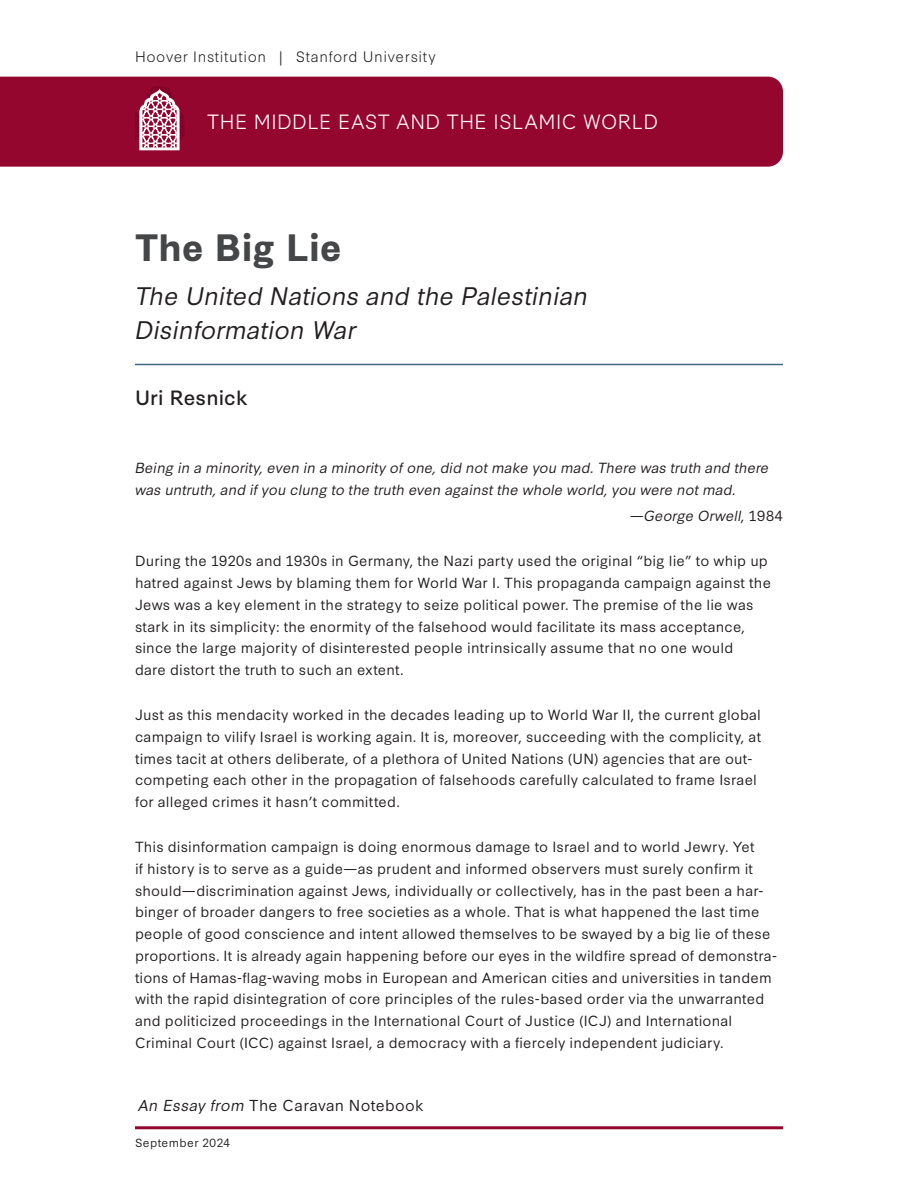
<style>
.page{position:relative;width:918px;height:1188px;background:#fff}
.page>*{position:absolute;margin:0;border:0;box-sizing:border-box;transform-origin:0 0}
.t1{font:700 36px "Synthese";letter-spacing:.005em;color:#454647}
.t2{font:italic 24px/34.5px "Synthese";letter-spacing:-.005em;color:#231f20}
.t3{font:300 19.5px "Synthese";letter-spacing:.02em;color:#fff}
.t4{font:19.5px "Synthese";letter-spacing:.005em;color:#231f20}
.t5{font:15px "Synthese";letter-spacing:.02em;color:#231f20}
.t6{font:300 14.25px "Synthese";letter-spacing:.04em;color:#231f20}
.t7{font:13.8px/21.8px "Synthese";letter-spacing:.01em;color:#231f20}
.t8{font:italic 13.8px/21.8px "Synthese";letter-spacing:-.005em;color:#231f20}
.t9{font:11.25px "Synthese";letter-spacing:.035em;color:#231f20}
.s1{font-style:normal}
.s2{font-style:italic}
</style>
<div class="page">
<div style="left:0;top:77px;width:783px;height:90px;background:#95062f"></div>
<svg style="left:135px;top:85px;width:50px;height:65px"></svg>
<hr style="left:135px;top:1126px;width:648px;height:3px;background:#95062f">
<hr style="left:135px;top:364px;width:648px;height:1px;background:#40687e">
<p class="t6" style="left:135px;top:45px;width:302px">Hoover Institution | Stanford University</p>
<h3 class="t3" style="left:207px;top:105px;width:453px">THE MIDDLE EAST AND THE ISLAMIC WORLD</h3>
<h1 class="t1" style="left:135px;top:219px;width:208px">The Big Lie</h1>
<h2 class="t2" style="left:135px;top:276px;width:455px">The United Nations and the Palestinian<br>Disinformation War</h2>
<h3 class="t4" style="left:135px;top:382px;width:114px">Uri Resnick</h3>
<p class="t8" style="left:135px;top:456px;width:636px">Being in a minority, even in a minority of one, did not make you mad. There was truth and there was untruth, and if you clung to the truth even against the whole world, you were not mad.</p>
<p class="t8" style="left:630px;top:504px;width:155px">—George Orwell<span class="s1">, 1984</span></p>
<p class="t7" style="left:135px;top:549px;width:638px">During the 1920s and 1930s in Germany, the Nazi party used the original “big lie” to whip up hatred against Jews by blaming them for World War I. This propaganda campaign against the Jews was a key element in the strategy to seize political power. The premise of the lie was stark in its simplicity: the enormity of the falsehood would facilitate its mass acceptance, since the large majority of disinterested people intrinsically assume that no one would<br>dare distort the truth to such an extent.</p>
<p class="t7" style="left:135px;top:703px;width:628px">Just as this mendacity worked in the decades leading up to World War II, the current global campaign to vilify Israel is working again. It is, moreover, succeeding with the complicity, at times tacit at others deliberate, of a plethora of United Nations (UN) agencies that are out&shy;competing each other in the propagation of falsehoods carefully calculated to frame Israel for alleged crimes it hasn’t committed.</p>
<p class="t7" style="left:135px;top:835px;width:644px">This disinformation campaign is doing enormous damage to Israel and to world Jewry. Yet<br>if history is to serve as a guide—as prudent and informed observers must surely confrm it should—discrimination against Jews, individually or collectively, has in the past been a har&shy;binger of broader dangers to free societies as a whole. That is what happened the last time people of good conscience and intent allowed themselves to be swayed by a big lie of these proportions. It is already again happening before our eyes in the wildfre spread of demonstra&shy;tions of Hamas-fag-waving mobs in European and American cities and universities in tandem with the rapid disintegration of core principles of the rules-based order via the unwarranted and politicized proceedings in the International Court of Justice (ICJ) and International Criminal Court (ICC) against Israel, a democracy with a fercely independent judiciary.</p>
<p class="t5" style="left:138px;top:1093px;width:287px"><span class="s2">An Essay from</span> The Caravan Notebook</p>
<p class="t9" style="left:135px;top:1134px;width:97px">September 2024</p>
</div>
